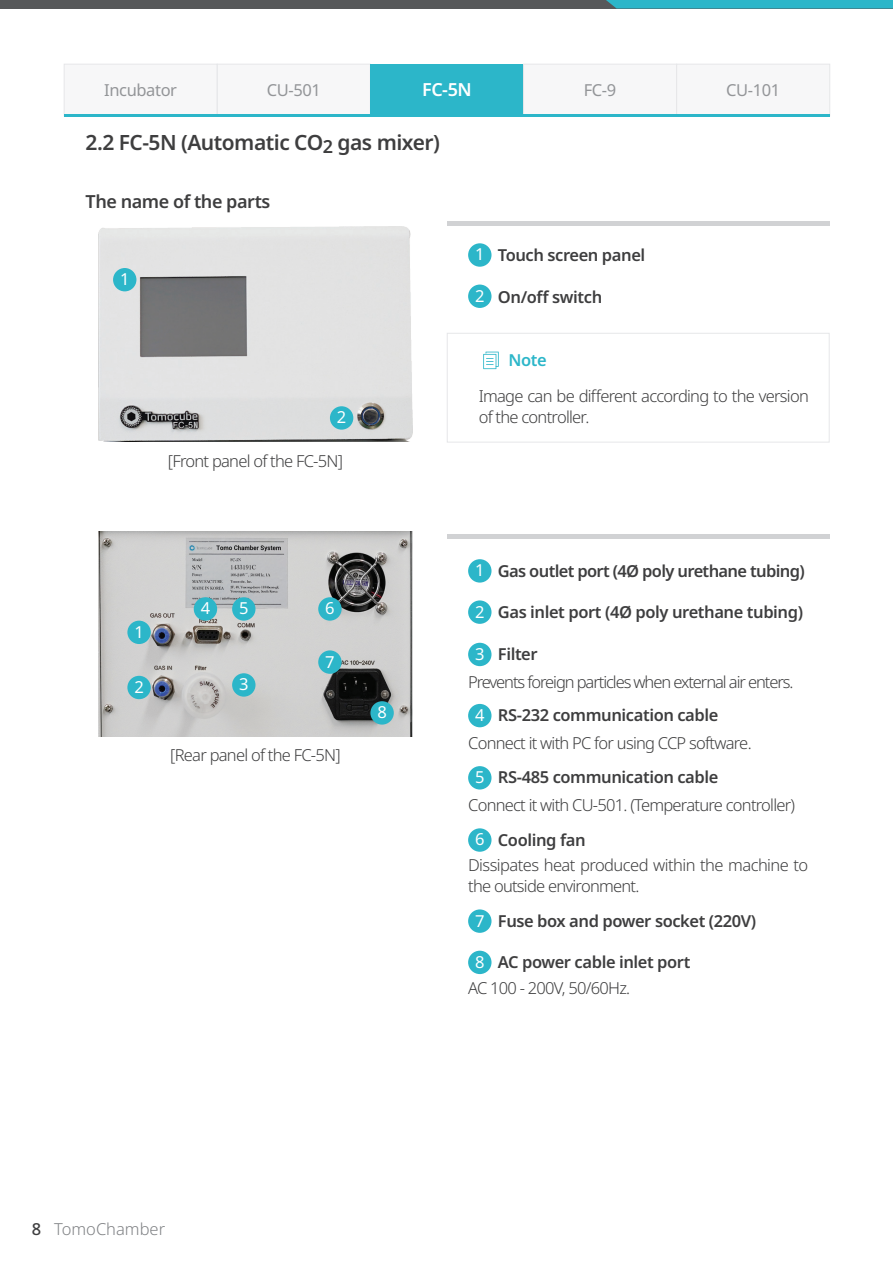
<style>
.page{position:relative;width:893px;height:1263px;background:#fff}
.page>*{position:absolute;margin:0;border:0;box-sizing:border-box;transform-origin:0 0}
.t1{font:600 21px "Noto Sans";letter-spacing:-.025em;color:#3e3e3f}
.t2{font:600 18px "Noto Sans";letter-spacing:-.025em;color:#3e3e3f}
.t3{font:600 18px "Noto Sans";color:#fff}
.t4{font:300 16.5px/21px "Noto Sans";letter-spacing:-.045em;color:#3e3e3f}
.t5{font:600 16.5px "Noto Sans";letter-spacing:-.025em;color:#3e3e3f}
.t6{font:300 16.5px "Noto Sans";letter-spacing:-.065em;color:#3e3e3f}
.t7{font:16.5px "Noto Sans";letter-spacing:-.025em;color:#939598}
.t8{font:16.5px "Noto Sans";color:#fff}
.t9{font:300 16.5px "Noto Sans";color:#808285}
.t10{font:600 16.5px "Noto Sans";color:#2cb6c9}
.s1{font-weight:500;color:#3e3e3f}
</style>
<div class="page">
<div style="left:0;top:0;width:893px;height:9px;background:#57585a"></div>
<svg style="left:606px;top:0;width:287px;height:9px;background:#2fafc0"></svg>
<img style="left:98px;top:226px;width:315px;height:216px">
<div style="left:330px;top:406px;width:23px;height:24px;background:#2cb6c9;border-radius:50%"></div>
<div style="left:468px;top:243px;width:23px;height:24px;background:#2cb6c9;border-radius:50%"></div>
<div style="left:468px;top:559px;width:23px;height:24px;background:#2cb6c9;border-radius:50%"></div>
<div style="left:468px;top:704px;width:23px;height:23px;background:#2cb6c9;border-radius:50%"></div>
<div style="left:468px;top:951px;width:23px;height:23px;background:#2cb6c9;border-radius:50%"></div>
<div style="left:468px;top:600px;width:23px;height:24px;background:#2cb6c9;border-radius:50%"></div>
<div style="left:468px;top:766px;width:23px;height:23px;background:#2cb6c9;border-radius:50%"></div>
<div style="left:468px;top:909px;width:23px;height:24px;background:#2cb6c9;border-radius:50%"></div>
<div style="left:468px;top:643px;width:23px;height:23px;background:#2cb6c9;border-radius:50%"></div>
<div style="left:468px;top:828px;width:23px;height:24px;background:#2cb6c9;border-radius:50%"></div>
<div style="left:113px;top:268px;width:23px;height:23px;background:#2cb6c9;border-radius:50%"></div>
<div style="left:468px;top:285px;width:23px;height:23px;background:#2cb6c9;border-radius:50%"></div>
<img style="left:98px;top:531px;width:315px;height:206px">
<div style="left:127px;top:621px;width:24px;height:23px;background:#2cb6c9;border-radius:50%"></div>
<div style="left:127px;top:676px;width:24px;height:23px;background:#2cb6c9;border-radius:50%"></div>
<div style="left:232px;top:673px;width:23px;height:24px;background:#2cb6c9;border-radius:50%"></div>
<div style="left:194px;top:597px;width:23px;height:24px;background:#2cb6c9;border-radius:50%"></div>
<div style="left:232px;top:597px;width:23px;height:24px;background:#2cb6c9;border-radius:50%"></div>
<div style="left:318px;top:597px;width:24px;height:24px;background:#2cb6c9;border-radius:50%"></div>
<div style="left:318px;top:650px;width:24px;height:24px;background:#2cb6c9;border-radius:50%"></div>
<div style="left:370px;top:701px;width:24px;height:24px;background:#2cb6c9;border-radius:50%"></div>
<div style="left:447px;top:534px;width:383px;height:5px;background:#d1d2d4"></div>
<hr style="left:447px;top:222px;width:383px;height:4px;background:#d1d2d4">
<div style="left:64px;top:64px;width:154px;height:52px;background:#f7f7f8;border:1px solid #e6e7e9"></div>
<div style="left:217px;top:64px;width:154px;height:52px;background:#f7f7f8;border:1px solid #e6e7e9"></div>
<div style="left:370px;top:64px;width:153px;height:52px;background:#2cb6c9"></div>
<div style="left:523px;top:64px;width:154px;height:52px;background:#f7f7f8;border:1px solid #e6e7e9"></div>
<div style="left:676px;top:64px;width:154px;height:52px;background:#f7f7f8;border:1px solid #e6e7e9"></div>
<hr style="left:64px;top:114px;width:766px;height:2px;background:#2cb6c9">
<div style="left:447px;top:333px;width:383px;height:109px;background:#fff;border:1px solid #e6e7e9"></div>
<svg style="left:483px;top:352px;width:16px;height:17px"></svg>
<p class="t7" style="left:104px;top:78px;width:74px">Incubator</p>
<p class="t7" style="left:267px;top:78px;width:56px">CU-501</p>
<p class="t3" style="left:422px;top:77px;width:51px">FC-5N</p>
<p class="t7" style="left:584px;top:78px;width:34px">FC-9</p>
<p class="t7" style="left:726px;top:78px;width:56px">CU-101</p>
<p class="t1" style="left:86px;top:127px;width:356px">2.2 FC-5N (Automatic CO<sub>2</sub> gas mixer)</p>
<p class="t2" style="left:86px;top:189px;width:186px">The name of the parts</p>
<p class="t8" style="left:120px;top:267px;width:11px">1</p>
<p class="t8" style="left:337px;top:406px;width:11px">2</p>
<p class="t4" style="left:168px;top:451px;width:177px">[Front panel of the FC-5N]</p>
<p class="t8" style="left:475px;top:243px;width:11px">1</p>
<p class="t5" style="left:498px;top:243px;width:149px">Touch screen panel</p>
<p class="t8" style="left:475px;top:284px;width:11px">2</p>
<p class="t5" style="left:498px;top:285px;width:106px">On/off switch</p>
<p class="t10" style="left:508px;top:348px;width:40px">Note</p>
<p class="t4" style="left:479px;top:386px;width:332px">Image can be different according to the version of the controller.</p>
<p class="t8" style="left:134px;top:620px;width:11px">1</p>
<p class="t8" style="left:201px;top:597px;width:11px">4</p>
<p class="t8" style="left:239px;top:597px;width:11px">5</p>
<p class="t8" style="left:325px;top:597px;width:11px">6</p>
<p class="t8" style="left:325px;top:650px;width:11px">7</p>
<p class="t8" style="left:134px;top:675px;width:11px">2</p>
<p class="t8" style="left:239px;top:673px;width:11px">3</p>
<p class="t4" style="left:170px;top:745px;width:172px">[Rear panel of the FC-5N]</p>
<p class="t8" style="left:377px;top:701px;width:11px">8</p>
<p class="t8" style="left:475px;top:559px;width:11px">1</p>
<p class="t5" style="left:498px;top:559px;width:308px">Gas outlet port (4Ø poly urethane tubing)</p>
<p class="t8" style="left:475px;top:600px;width:11px">2</p>
<p class="t5" style="left:498px;top:600px;width:307px">Gas inlet port (4Ø poly urethane tubing)</p>
<p class="t5" style="left:498px;top:642px;width:41px">Filter</p>
<p class="t6" style="left:468px;top:670px;width:327px">Prevents foreign particles when external air enters.</p>
<p class="t8" style="left:475px;top:642px;width:11px">3</p>
<p class="t5" style="left:498px;top:704px;width:222px">RS-232 communication cable</p>
<p class="t4" style="left:468px;top:733px;width:285px">Connect it with PC for using CCP software.</p>
<p class="t8" style="left:475px;top:703px;width:11px">4</p>
<p class="t5" style="left:498px;top:766px;width:222px">RS-485 communication cable</p>
<p class="t4" style="left:468px;top:795px;width:329px">Connect it with CU-501. (Temperature controller)</p>
<p class="t8" style="left:475px;top:766px;width:11px">5</p>
<p class="t5" style="left:498px;top:828px;width:89px">Cooling fan</p>
<p class="t4" style="left:468px;top:855px;width:342px">Dissipates heat produced within the machine to the outside environment.</p>
<p class="t8" style="left:475px;top:828px;width:11px">6</p>
<p class="t8" style="left:475px;top:909px;width:11px">7</p>
<p class="t5" style="left:498px;top:909px;width:260px">Fuse box and power socket (220V)</p>
<p class="t5" style="left:498px;top:950px;width:194px">AC power cable inlet port</p>
<p class="t4" style="left:468px;top:978px;width:164px">AC 100 - 200V, 50/60Hz.</p>
<p class="t8" style="left:475px;top:950px;width:11px">8</p>
<p class="t9" style="left:32px;top:1217px;width:135px"><span class="s1">8</span> TomoChamber</p>
</div>
